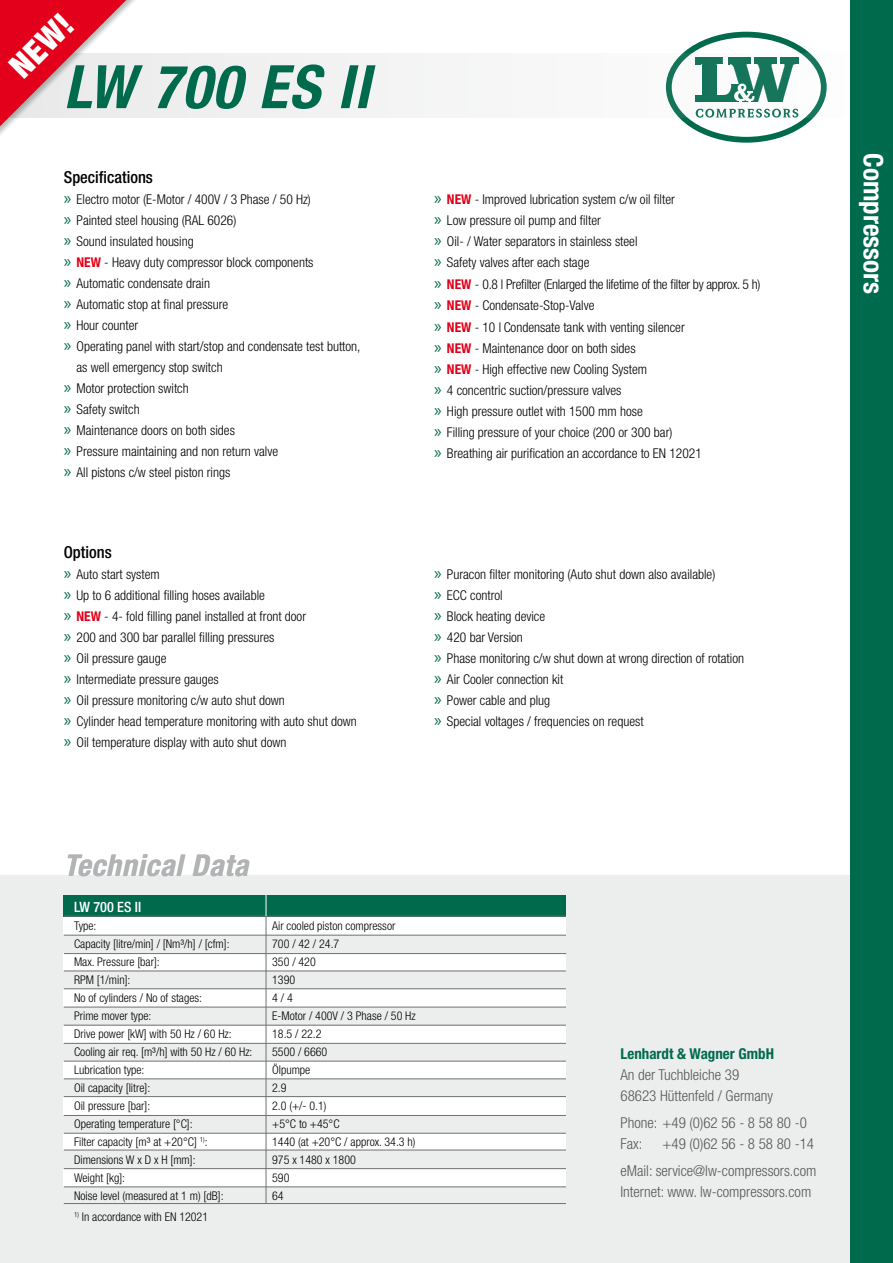
<style>
.page{position:relative;width:893px;height:1263px;background:#fff}
.page>*{position:absolute;margin:0;border:0;box-sizing:border-box;transform-origin:0 0}
.t1{font:italic 700 condensed 60px "Helvetica Neue";letter-spacing:.025em;color:#006a4d}
.t2{font:900 condensed 33px "Helvetica Neue";color:#fff}
.t3{font:italic 700 condensed 30px "Helvetica Neue";letter-spacing:.025em;color:#b1b3b4}
.t4{font:700 condensed 27px "Helvetica Neue";color:#fff}
.t5{font:500 condensed 16.5px "Helvetica Neue";color:#000}
.t6{font:300 condensed 15px/21px "Helvetica Neue";color:#58585a}
.t7{font:700 condensed 15px "Helvetica Neue";color:#006a4d}
.t8{font:500 condensed 14.25px "Helvetica Neue";color:#fff}
.t9{font:300 condensed 13.5px/21px "Helvetica Neue";color:#000}
.t10{font:300 condensed 12px/18px "Helvetica Neue";color:#000}
.s1{font-family:"Myriad Pro";font-weight:400;font-stretch:normal;font-size:18px;color:#006a4d}
.s2{font-weight:700;color:#e2001a}
</style>
<div class="page">
<svg style="left:664px;top:30px;width:164px;height:114px"></svg>
<svg style="left:669px;top:35px;width:155px;height:105px"></svg>
<div style="left:666px;top:32px;width:161px;height:111px;border:6px solid #006a4d;border-radius:50%"></div>
<svg style="left:151px;top:54px;width:677px;height:64px"></svg>
<div style="left:0;top:876px;width:850px;height:387px;background:#eceded"></div>
<div style="left:0;top:0;width:151px;height:226px;background:#000;opacity:.27"></div>
<svg style="left:0;top:0;width:146px;height:221px"></svg>
<div style="left:850px;top:0;width:43px;height:1263px;background:#006a4d"></div>
<div style="left:64px;top:916px;width:502px;height:278px;background:#fff"></div>
<div style="left:64px;top:1187px;width:502px;height:18px;background:#eceded"></div>
<div style="left:64px;top:1150px;width:502px;height:19px;background:#eceded"></div>
<div style="left:64px;top:1115px;width:502px;height:18px;background:#eceded"></div>
<div style="left:64px;top:1079px;width:502px;height:18px;background:#eceded"></div>
<div style="left:64px;top:1043px;width:502px;height:18px;background:#eceded"></div>
<div style="left:64px;top:1007px;width:502px;height:18px;background:#eceded"></div>
<div style="left:64px;top:971px;width:502px;height:18px;background:#eceded"></div>
<hr style="left:64px;top:971px;width:502px;height:1px;background:#707172">
<hr style="left:64px;top:988px;width:502px;height:1px;background:#707172">
<hr style="left:64px;top:1007px;width:502px;height:1px;background:#707172">
<hr style="left:64px;top:1025px;width:502px;height:1px;background:#707172">
<hr style="left:64px;top:1043px;width:502px;height:1px;background:#707172">
<hr style="left:64px;top:1061px;width:502px;height:1px;background:#707172">
<hr style="left:64px;top:1078px;width:502px;height:1px;background:#707172">
<hr style="left:64px;top:1096px;width:502px;height:1px;background:#707172">
<hr style="left:64px;top:1115px;width:502px;height:1px;background:#707172">
<hr style="left:64px;top:1133px;width:502px;height:1px;background:#707172">
<hr style="left:64px;top:1186px;width:502px;height:1px;background:#707172">
<hr style="left:64px;top:1150px;width:502px;height:1px;background:#707172">
<hr style="left:64px;top:1168px;width:502px;height:1px;background:#707172">
<div style="left:64px;top:895px;width:502px;height:21px;background:#006a4d"></div>
<div style="left:64px;top:935px;width:502px;height:18px;background:#eceded"></div>
<hr style="left:64px;top:953px;width:502px;height:1px;background:#707172">
<hr style="left:64px;top:1203px;width:502px;height:1px;background:#707172">
<hr style="left:64px;top:935px;width:502px;height:1px;background:#707172">
<hr style="left:64px;top:916px;width:502px;height:1px;background:#707172">
<svg style="left:266px;top:895px;width:1px;height:21px"></svg>
<hr style="left:266px;top:916px;width:1px;height:287px;background:#707172">
<h2 class="t2" style="left:1px;top:57px;width:76px;rotate:-45deg">NEW!</h2>
<h1 class="t1" style="left:64px;top:50px;width:307px">LW 700 ES II</h1>
<p class="t5" style="left:64px;top:167px;width:91px">Specifications</p>
<p class="t9" style="left:64px;top:189px;width:249px"><span class="s1">»</span> Electro motor (E-Motor / 400V / 3 Phase / 50 Hz)</p>
<p class="t9" style="left:64px;top:210px;width:174px"><span class="s1">»</span> Painted steel housing (RAL 6026)</p>
<p class="t9" style="left:64px;top:231px;width:131px"><span class="s1">»</span> Sound insulated housing</p>
<p class="t9" style="left:64px;top:252px;width:251px"><span class="s1">»</span> <span class="s2">NEW</span> - Heavy duty compressor block components</p>
<p class="t9" style="left:64px;top:273px;width:148px"><span class="s1">»</span> Automatic condensate drain</p>
<p class="t9" style="left:64px;top:294px;width:166px"><span class="s1">»</span> Automatic stop at final pressure</p>
<p class="t9" style="left:64px;top:315px;width:76px"><span class="s1">»</span> Hour counter</p>
<p class="t9" style="left:64px;top:336px;width:298px"><span class="s1">»</span> Operating panel with start/stop and condensate test button,</p>
<p class="t9" style="left:77px;top:357px;width:148px">as well emergency stop switch</p>
<p class="t9" style="left:64px;top:378px;width:126px"><span class="s1">»</span> Motor protection switch</p>
<p class="t9" style="left:64px;top:399px;width:77px"><span class="s1">»</span> Safety switch</p>
<p class="t9" style="left:64px;top:420px;width:173px"><span class="s1">»</span> Maintenance doors on both sides</p>
<p class="t9" style="left:64px;top:441px;width:216px"><span class="s1">»</span> Pressure maintaining and non return valve</p>
<p class="t9" style="left:64px;top:462px;width:168px"><span class="s1">»</span> All pistons c/w steel piston rings</p>
<p class="t9" style="left:434px;top:189px;width:328px"><span class="s1">»</span> <span class="s2">NEW</span> - Improved lubrication system c/w oil filter<br><span class="s1">»</span> Low pressure oil pump and filter<br><span class="s1">»</span> Oil- / Water separators in stainless steel<br><span class="s1">»</span> Safety valves after each stage<br><span class="s1">»</span> <span class="s2">NEW</span> - 0.8 l Prefilter (Enlarged the lifetime of the filter by approx. 5 h) <span class="s1">»</span> <span class="s2">NEW</span> - Condensate-Stop-Valve<br><span class="s1">»</span> <span class="s2">NEW</span> - 10 l Condensate tank with venting silencer<br><span class="s1">»</span> <span class="s2">NEW</span> - Maintenance door on both sides<br><span class="s1">»</span> <span class="s2">NEW</span> - High effective new Cooling System<br><span class="s1">»</span> 4 concentric suction/pressure valves<br><span class="s1">»</span> High pressure outlet with 1500 mm hose<br><span class="s1">»</span> Filling pressure of your choice (200 or 300 bar)<br><span class="s1">»</span> Breathing air purification an accordance to EN 12021</p>
<p class="t5" style="left:64px;top:543px;width:49px">Options</p>
<p class="t9" style="left:64px;top:564px;width:295px"><span class="s1">»</span> Auto start system<br><span class="s1">»</span> Up to 6 additional filling hoses available<br><span class="s1">»</span> <span class="s2">NEW</span> - 4- fold filling panel installed at front door<br><span class="s1">»</span> 200 and 300 bar parallel filling pressures<br><span class="s1">»</span> Oil pressure gauge<br><span class="s1">»</span> Intermediate pressure gauges<br><span class="s1">»</span> Oil pressure monitoring c/w auto shut down<br><span class="s1">»</span> Cylinder head temperature monitoring with auto shut down <span class="s1">»</span> Oil temperature display with auto shut down</p>
<p class="t9" style="left:434px;top:564px;width:311px"><span class="s1">»</span> Puracon filter monitoring (Auto shut down also available)<br><span class="s1">»</span> ECC control<br><span class="s1">»</span> Block heating device<br><span class="s1">»</span> 420 bar Version<br><span class="s1">»</span> Phase monitoring c/w shut down at wrong direction of rotation <span class="s1">»</span> Air Cooler connection kit<br><span class="s1">»</span> Power cable and plug<br><span class="s1">»</span> Special voltages / frequencies on request</p>
<h3 class="t3" style="left:64px;top:847px;width:186px">Technical Data</h3>
<p class="t8" style="left:74px;top:898px;width:69px">LW 700 ES II</p>
<p class="t10" style="left:74px;top:916px;width:180px">Type:<br>Capacity [litre/min] / [Nm³/h] / [cfm]:<br>Max. Pressure [bar]:<br>RPM [1/min]:<br>No of cylinders / No of stages:<br>Prime mover type:<br>Drive power [kW] with 50 Hz / 60 Hz:<br>Cooling air req. [m³/h] with 50 Hz / 60 Hz:<br>Lubrication type:<br>Oil capacity [litre]:<br>Oil pressure [bar]:<br>Operating temperature [°C]:<br>Filter capacity [m³ at +20°C] <sup>1)</sup>:<br>Dimensions W x D x H [mm]:<br>Weight [kg]:<br>Noise level (measured at 1 m) [dB]:</p>
<p class="t10" style="left:74px;top:1207px;width:136px"><sup>1)</sup> In accordance with EN 12021</p>
<p class="t10" style="left:272px;top:917px;width:145px">Air cooled piston compressor<br>700 / 42 / 24.7<br>350 / 420<br>1390<br>4 / 4<br>E-Motor / 400V / 3 Phase / 50 Hz<br>18.5 / 22.2<br>5500 / 6660<br>Ölpumpe<br>2.9<br>2.0 (+/- 0.1)<br>+5°C to +45°C<br>1440 (at +20°C / approx. 34.3 h)<br>975 x 1480 x 1800<br>590<br>64</p>
<p class="t7" style="left:620px;top:1044px;width:155px">Lenhardt &amp; Wagner GmbH</p>
<p class="t6" style="left:620px;top:1064px;width:154px">An der Tuchbleiche 39<br>68623 Hüttenfeld / Germany</p>
<p class="t6" style="left:620px;top:1112px;width:188px">Phone: +49 (0)62 56 - 8 58 80 -0<br>Fax:</p>
<p class="t6" style="left:620px;top:1130px;width:197px;line-height:27px;text-align:right">+49 (0)62 56 - 8 58 80 -14<br>eMail: service@lw-compressors.com</p>
<p class="t6" style="left:620px;top:1181px;width:192px">Internet: www. lw-compressors.com</p>
<h3 class="t4" style="left:890px;top:153px;width:142px;rotate:90deg">Compressors</h3>
</div>
